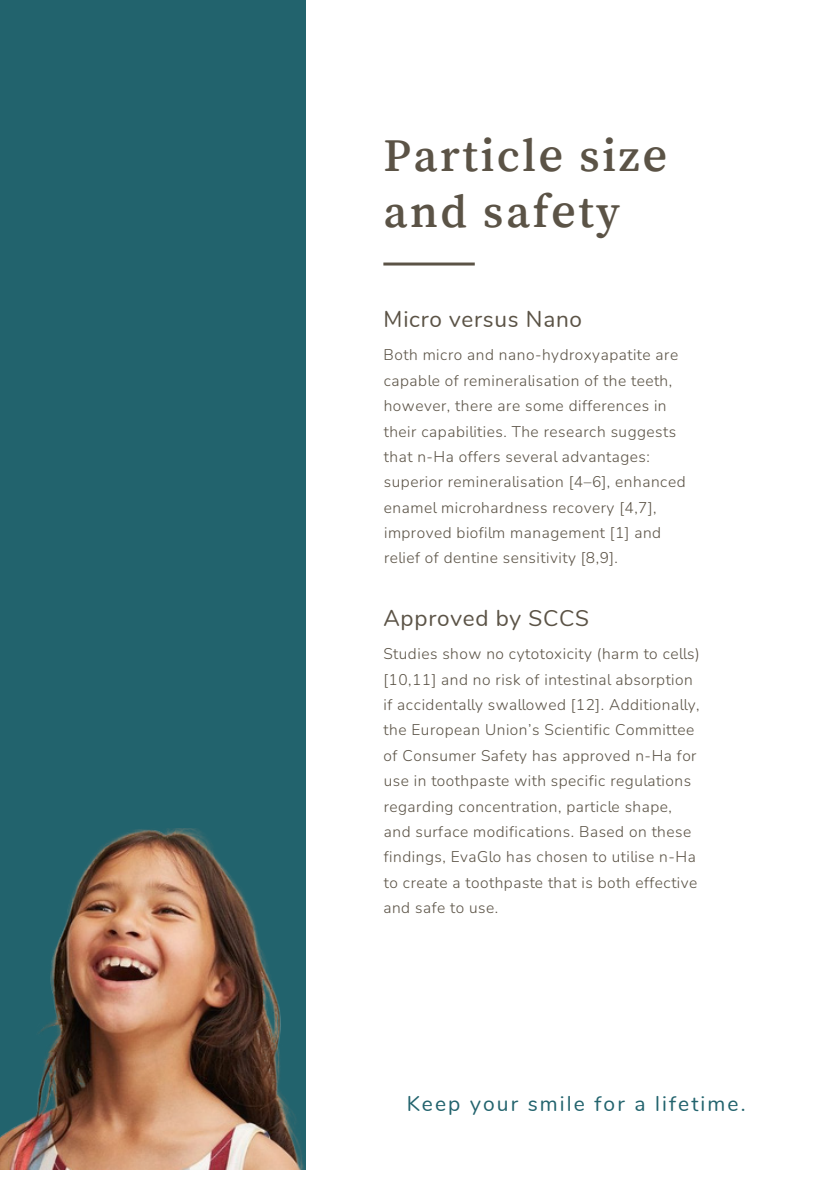
<style>
.page{position:relative;width:839px;height:1191px;background:#fff}
.page>*{position:absolute;margin:0;border:0;box-sizing:border-box;transform-origin:0 0}
.t1{font:48px/56px "Song Myung";letter-spacing:.05em;color:#5b5346}
.t2{font:22.6px "Nunito";letter-spacing:.03em;color:#5b5346}
.t3{font:21px "Nunito";letter-spacing:.1em;color:#22636d}
.t4{font:300 15.4px/25.4px "Nunito";letter-spacing:.03em;color:#5b5346}
</style>
<div class="page">
<div style="left:0;top:0;width:838px;height:1170px;background:#22636d"></div>
<div style="left:306px;top:0;width:532px;height:1170px;background:#fff"></div>
<hr style="left:383px;top:263px;width:92px;height:3px;background:#5b5346">
<img style="left:0;top:828px;width:304px;height:342px">
<h1 class="t1" style="left:383px;top:128px;width:285px">Particle size and safety</h1>
<h2 class="t2" style="left:383px;top:302px;width:200px">Micro versus Nano</h2>
<p class="t4" style="left:383px;top:342px;width:303px">Both micro and nano-hydroxyapatite are capable of remineralisation of the teeth, however, there are some differences in their capabilities. The research suggests that n-Ha offers several advantages: superior remineralisation [4–6], enhanced enamel microhardness recovery [4,7], improved biofilm management [1] and relief of dentine sensitivity [8,9].</p>
<h2 class="t2" style="left:383px;top:602px;width:207px">Approved by SCCS</h2>
<p class="t4" style="left:383px;top:641px;width:318px">Studies show no cytotoxicity (harm to cells) [10,11] and no risk of intestinal absorption if accidentally swallowed [12]. Additionally, the European Union’s Scientific Committee of Consumer Safety has approved n-Ha for use in toothpaste with specific regulations regarding concentration, particle shape, and surface modifications. Based on these findings, EvaGlo has chosen to utilise n-Ha to create a toothpaste that is both effective and safe to use.</p>
<h3 class="t3" style="left:406px;top:1088px;width:340px">Keep your smile for a lifetime.</h3>
</div>
